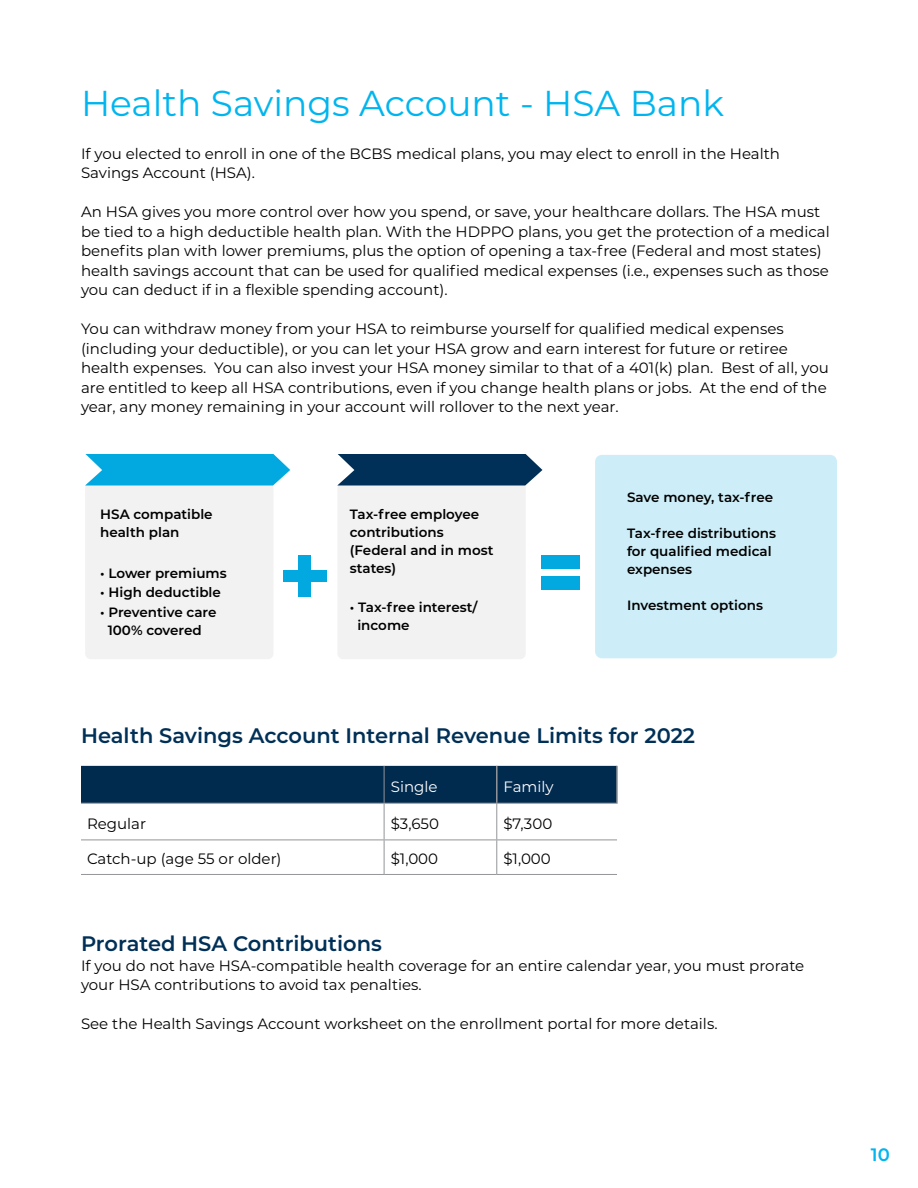
<style>
.page{position:relative;width:918px;height:1188px;background:#fff}
.page>*{position:absolute;margin:0;border:0;box-sizing:border-box;transform-origin:0 0}
.t1{font:36px "Montserrat";color:#00b5ef}
.t2{font:600 21px "Montserrat";color:#003057}
.t3{font:600 18px "Montserrat";color:#00b5ef}
.t4{font:15px/19.5px "Montserrat";color:#000}
.t5{font:15px "Montserrat";color:#fff}
.t6{font:600 13.5px/18px "Montserrat";color:#000}
</style>
<div class="page">
<div style="left:541px;top:555px;width:39px;height:14px;background:#02a9e0"></div>
<div style="left:541px;top:576px;width:39px;height:14px;background:#02a9e0"></div>
<div style="left:595px;top:455px;width:242px;height:203px;background:#cdeef8;border-radius:7px"></div>
<div style="left:81px;top:766px;width:535px;height:37px;background:#002a4e"></div>
<hr style="left:496px;top:766px;width:2px;height:37px;background:#939598">
<hr style="left:616px;top:766px;width:2px;height:37px;background:#939598">
<hr style="left:81px;top:803px;width:303px;height:1px;background:#939598">
<hr style="left:384px;top:803px;width:113px;height:1px;background:#939598">
<hr style="left:497px;top:803px;width:121px;height:1px;background:#939598">
<hr style="left:81px;top:840px;width:303px;height:1px;background:#939598">
<hr style="left:384px;top:840px;width:113px;height:1px;background:#939598">
<hr style="left:497px;top:840px;width:120px;height:1px;background:#939598">
<hr style="left:81px;top:874px;width:303px;height:1px;background:#939598">
<hr style="left:384px;top:874px;width:113px;height:1px;background:#939598">
<hr style="left:497px;top:874px;width:120px;height:1px;background:#939598">
<hr style="left:384px;top:766px;width:1px;height:37px;background:#939598">
<hr style="left:384px;top:804px;width:1px;height:36px;background:#939598">
<hr style="left:496px;top:804px;width:1px;height:36px;background:#939598">
<hr style="left:384px;top:840px;width:1px;height:34px;background:#939598">
<hr style="left:496px;top:840px;width:1px;height:34px;background:#939598">
<div style="left:283px;top:570px;width:44px;height:12px;background:#02a9e0"></div>
<div style="left:298px;top:555px;width:13px;height:42px;background:#02a9e0"></div>
<div style="left:85px;top:482px;width:188px;height:177px;background:#f2f2f2;border-radius:6px"></div>
<svg style="left:85px;top:455px;width:205px;height:31px;background:#1ab1e2"></svg>
<div style="left:337px;top:482px;width:189px;height:177px;background:#f2f2f2;border-radius:6px"></div>
<svg style="left:337px;top:455px;width:205px;height:31px;background:#184367"></svg>
<h1 class="t1" style="left:81px;top:78px;width:645px">Health Savings Account - HSA Bank</h1>
<p class="t4" style="left:81px;top:143px;width:701px">If you elected to enroll in one of the BCBS medical plans, you may elect to enroll in the Health<br>Savings Account (HSA).</p>
<p class="t4" style="left:81px;top:202px;width:750px">An HSA gives you more control over how you spend, or save, your healthcare dollars. The HSA must be tied to a high deductible health plan. With the HDPPO plans, you get the protection of a medical benefits plan with lower premiums, plus the option of opening a tax-free (Federal and most states) health savings account that can be used for qualified medical expenses (i.e., expenses such as those you can deduct if in a flexible spending account).</p>
<p class="t4" style="left:81px;top:319px;width:749px">You can withdraw money from your HSA to reimburse yourself for qualified medical expenses (including your deductible), or you can let your HSA grow and earn interest for future or retiree health expenses. You can also invest your HSA money similar to that of a 401(k) plan. Best of all, you are entitled to keep all HSA contributions, even if you change health plans or jobs. At the end of the year, any money remaining in your account will rollover to the next year.</p>
<p class="t6" style="left:100px;top:504px;width:114px">HSA compatible health plan</p>
<p class="t6" style="left:100px;top:563px;width:128px">• Lower premiums</p>
<p class="t6" style="left:100px;top:583px;width:122px">• High deductible</p>
<p class="t6" style="left:100px;top:602px;width:118px;text-align:center">• Preventive care<br>100% covered</p>
<p class="t6" style="left:350px;top:504px;width:145px">Tax-free employee contributions (Federal and in most states)</p>
<p class="t6" style="left:357px;top:598px;width:122px;text-indent:-7px">• Tax-free interest/ income</p>
<p class="t6" style="left:627px;top:487px;width:148px">Save money, tax-free</p>
<p class="t6" style="left:627px;top:523px;width:150px">Tax-free distributions for qualified medical expenses</p>
<p class="t6" style="left:627px;top:595px;width:137px">Investment options</p>
<h2 class="t2" style="left:81px;top:720px;width:616px">Health Savings Account Internal Revenue Limits for 2022</h2>
<p class="t5" style="left:391px;top:776px;width:48px">Single</p>
<p class="t5" style="left:504px;top:776px;width:52px">Family</p>
<p class="t4" style="left:87px;top:813px;width:61px">Regular</p>
<p class="t4" style="left:391px;top:813px;width:50px">$3,650</p>
<p class="t4" style="left:504px;top:813px;width:50px">$7,300</p>
<p class="t4" style="left:87px;top:849px;width:196px">Catch-up (age 55 or older)</p>
<p class="t4" style="left:391px;top:849px;width:49px">$1,000</p>
<p class="t4" style="left:504px;top:849px;width:49px">$1,000</p>
<h2 class="t2" style="left:81px;top:929px;width:302px">Prorated HSA Contributions</h2>
<p class="t4" style="left:81px;top:955px;width:725px">If you do not have HSA-compatible health coverage for an entire calendar year, you must prorate your HSA contributions to avoid tax penalties.</p>
<p class="t4" style="left:81px;top:1014px;width:638px">See the Health Savings Account worksheet on the enrollment portal for more details.</p>
<p class="t3" style="left:871px;top:1142px;width:20px">10</p>
</div>
